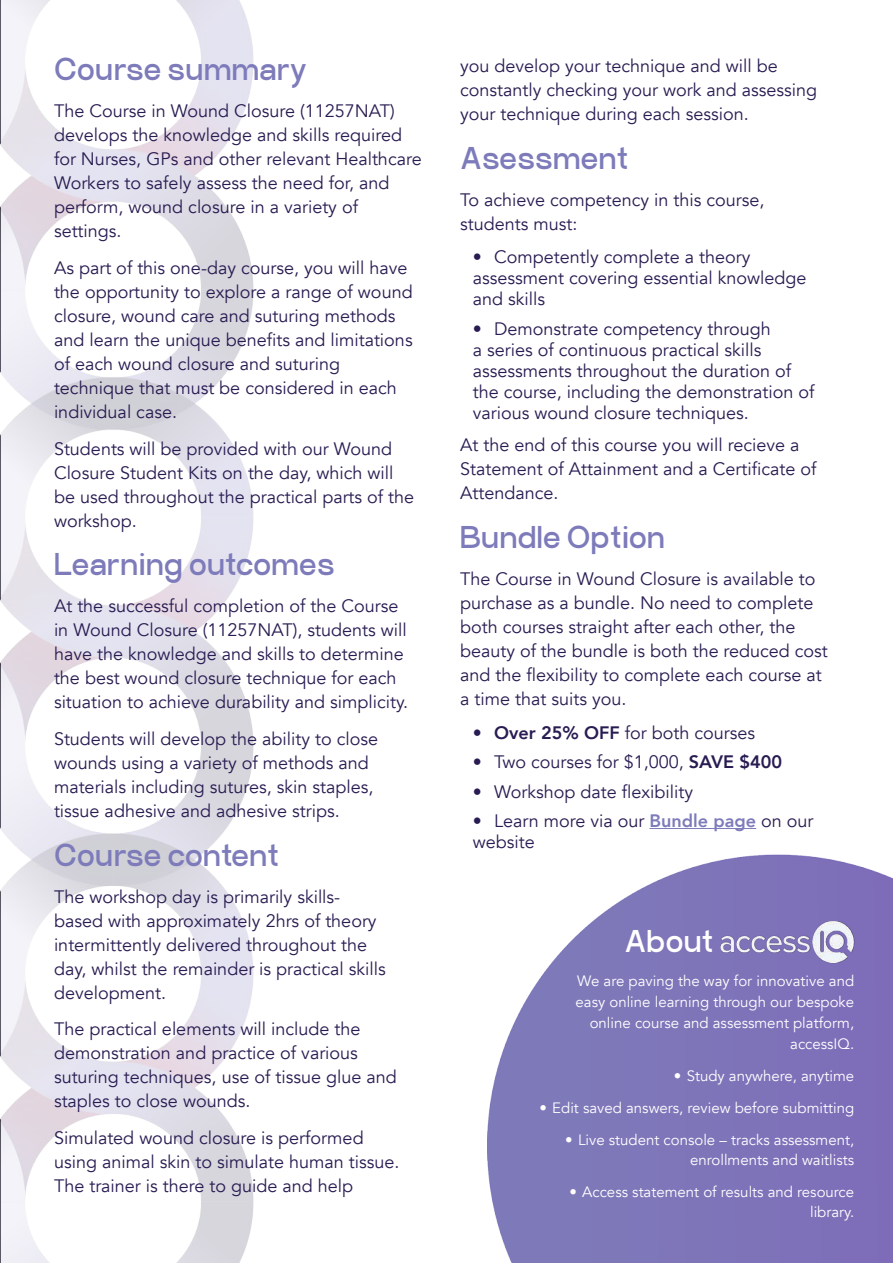
<style>
.page{position:relative;width:893px;height:1263px;background:#fff}
.page>*{position:absolute;margin:0;border:0;box-sizing:border-box;transform-origin:0 0}
.t1{font:700 30px "Craftwork Sans";color:#7d7bba}
.t2{font:700 30px "Craftwork Sans";color:#fff}
.t3{font:18px/24px "Avenir";color:#291c52}
.t4{font:15px/21px "Avenir";color:#fff;text-align:right}
.s1{font-weight:800}
.s2{font-weight:800;color:#7d7bba}
</style>
<div class="page">
<img style="left:0;top:0;width:791px;height:1263px">
<hr style="left:649px;top:828px;width:107px;height:1px;background:#7d7bba">
<img style="left:487px;top:855px;width:406px;height:408px">
<img style="left:720px;top:921px;width:134px;height:43px">
<h1 class="t1" style="left:54px;top:52px;width:255px">Course summary</h1>
<p class="t3" style="left:54px;top:101px;width:369px">The Course in Wound Closure (11257NAT) develops the knowledge and skills required for Nurses, GPs and other relevant Healthcare Workers to safely assess the need for, and perform, wound closure in a variety of settings.</p>
<p class="t3" style="left:54px;top:257px;width:360px">As part of this one-day course, you will have the opportunity to explore a range of wound closure, wound care and suturing methods and learn the unique benefits and limitations of each wound closure and suturing technique that must be considered in each individual case.</p>
<p class="t3" style="left:54px;top:438px;width:362px">Students will be provided with our Wound Closure Student Kits on the day, which will be used throughout the practical parts of the workshop.</p>
<h1 class="t1" style="left:54px;top:547px;width:282px">Learning outcomes</h1>
<p class="t3" style="left:54px;top:596px;width:356px">At the successful completion of the Course in Wound Closure (11257NAT), students will have the knowledge and skills to determine the best wound closure technique for each situation to achieve durability and simplicity.</p>
<p class="t3" style="left:54px;top:728px;width:326px">Students will develop the ability to close wounds using a variety of methods and materials including sutures, skin staples, tissue adhesive and adhesive strips.</p>
<h1 class="t1" style="left:54px;top:837px;width:226px">Course content</h1>
<p class="t3" style="left:54px;top:886px;width:333px">The workshop day is primarily skills&shy;based with approximately 2hrs of theory intermittently delivered throughout the day, whilst the remainder is practical skills development.</p>
<p class="t3" style="left:54px;top:1019px;width:344px">The practical elements will include the demonstration and practice of various suturing techniques, use of tissue glue and staples to close wounds.</p>
<p class="t3" style="left:54px;top:1127px;width:347px">Simulated wound closure is performed using animal skin to simulate human tissue.<br>The trainer is there to guide and help</p>
<p class="t3" style="left:460px;top:55px;width:359px">you develop your technique and will be constantly checking your work and assessing your technique during each session.</p>
<h1 class="t1" style="left:460px;top:140px;width:170px">Asessment</h1>
<p class="t3" style="left:460px;top:189px;width:306px">To achieve competency in this course, students must:</p>
<p class="t3" style="left:473px;top:248px;width:335px;line-height:21px">• Competently complete a theory assessment covering essential knowledge and skills</p>
<p class="t3" style="left:473px;top:320px;width:343px;line-height:21px">• Demonstrate competency through<br>a series of continuous practical skills assessments throughout the duration of the course, including the demonstration of various wound closure techniques.</p>
<p class="t3" style="left:460px;top:435px;width:358px">At the end of this course you will recieve a<br>Statement of Attainment and a Certificate of<br>Attendance.</p>
<h1 class="t1" style="left:460px;top:520px;width:206px">Bundle Option</h1>
<p class="t3" style="left:460px;top:568px;width:369px">The Course in Wound Closure is available to purchase as a bundle. No need to complete both courses straight after each other, the beauty of the bundle is both the reduced cost and the flexibility to complete each course at a time that suits you.</p>
<p class="t3" style="left:473px;top:722px;width:284px"><span class="s1">• Over 25% OFF</span> for both courses</p>
<p class="t3" style="left:473px;top:752px;width:311px">• Two courses for $1,000, <span class="s1">SAVE $400</span></p>
<p class="t3" style="left:473px;top:781px;width:222px">• Workshop date flexibility</p>
<p class="t3" style="left:473px;top:812px;width:342px;line-height:21px">• Learn more via our <span class="s2">Bundle page</span> on our website</p>
<h1 class="t2" style="left:625px;top:923px;width:90px">About</h1>
<p class="t4" style="left:576px;top:971px;width:280px">We are paving the way for innovative and easy online learning through our bespoke online course and assessment platform, accessIQ.</p>
<p class="t4" style="left:674px;top:1067px;width:182px">• Study anywhere, anytime</p>
<p class="t4" style="left:539px;top:1099px;width:316px">• Edit saved answers, review before submitting</p>
<p class="t4" style="left:565px;top:1132px;width:290px;line-height:19.5px">• Live student console – tracks assessment, enrollments and waitlists</p>
<p class="t4" style="left:569px;top:1184px;width:286px;line-height:19.5px">• Access statement of results and resource library.</p>
</div>
